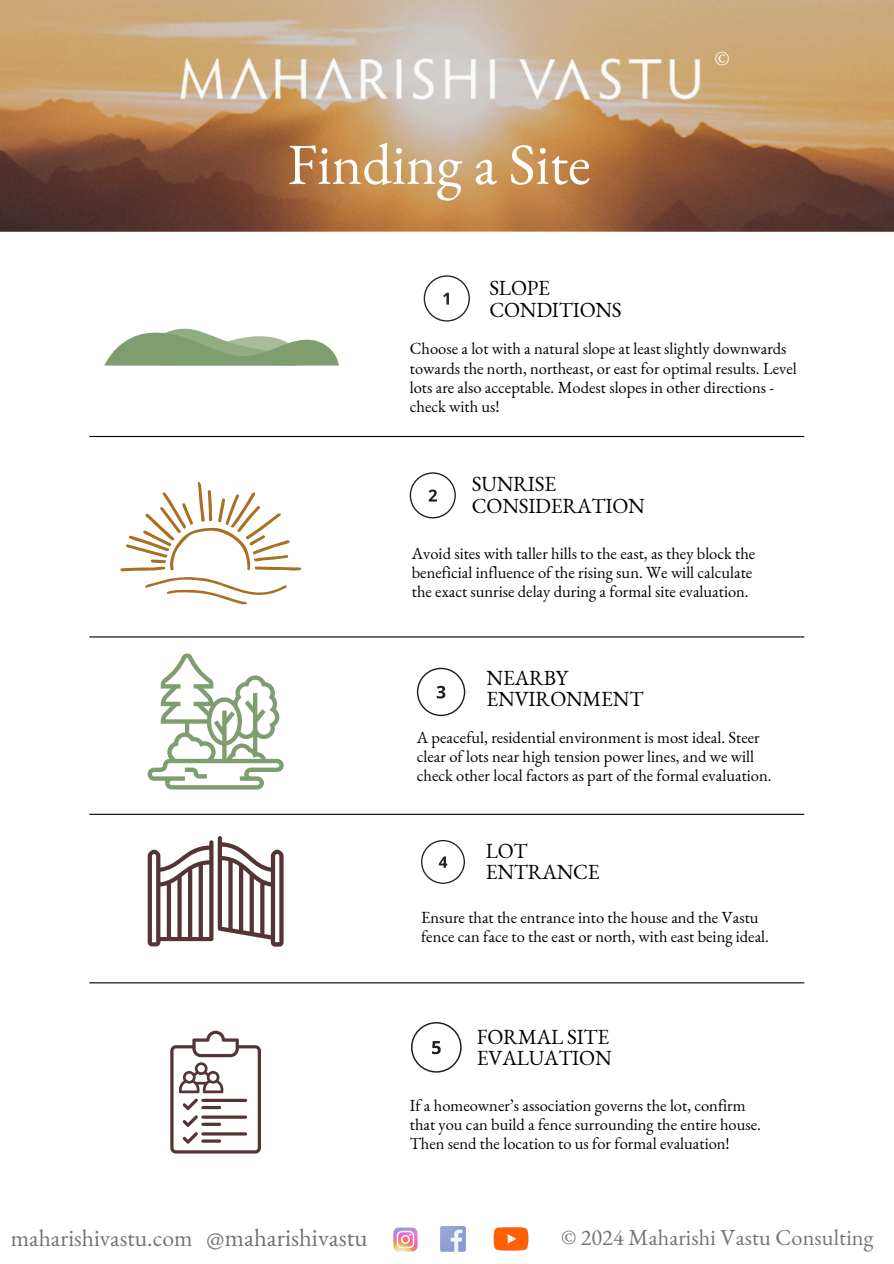
<style>
.page{position:relative;width:894px;height:1264px;background:#fff}
.page>*{position:absolute;margin:0;border:0;box-sizing:border-box;transform-origin:0 0}
.t1{font:58.2px "EB Garamond";color:#fff}
.t2{font:24.75px "EB Garamond";color:#737373}
.t3{font:23.7px "EB Garamond";color:#737373}
.t4{font:22.35px "EB Garamond";letter-spacing:.005em;color:#737373}
.t5{font:22.35px "EB Garamond";color:#fff}
.t6{font:21px/21.3px "EB Garamond";letter-spacing:-.01em;color:#000}
.t7{font:16.5px/19.2px "EB Garamond";color:#000}
</style>
<div class="page">
<hr style="left:89px;top:436px;width:715px;height:1px;background:#000">
<hr style="left:89px;top:636px;width:715px;height:1px;background:#000">
<hr style="left:89px;top:813px;width:715px;height:1px;background:#000">
<hr style="left:89px;top:982px;width:715px;height:1px;background:#000">
<svg style="left:120px;top:482px;width:181px;height:122px"></svg>
<svg style="left:148px;top:836px;width:135px;height:110px"></svg>
<img style="left:0;top:0;width:893px;height:231px">
<svg style="left:104px;top:329px;width:235px;height:37px"></svg>
<svg style="left:170px;top:1030px;width:91px;height:123px"></svg>
<svg style="left:423px;top:275px;width:46px;height:46px"></svg>
<svg style="left:409px;top:472px;width:46px;height:46px"></svg>
<svg style="left:417px;top:667px;width:48px;height:49px"></svg>
<svg style="left:421px;top:840px;width:44px;height:43px"></svg>
<svg style="left:411px;top:1022px;width:50px;height:50px"></svg>
<img style="left:169px;top:40px;width:555px;height:76px">
<img style="left:393px;top:1227px;width:24px;height:24px">
<img style="left:440px;top:1226px;width:26px;height:26px">
<img style="left:493px;top:1227px;width:36px;height:23px">
<svg style="left:147px;top:653px;width:136px;height:136px"></svg>
<p class="t1" style="left:287px;top:125px;width:305px">Finding a Site</p>
<p class="t6" style="left:489px;top:277px;width:134px">SLOPE<br>CONDITIONS</p>
<h3 class="t5" style="left:714px;top:43px;width:16px">©</h3>
<p class="t7" style="left:409px;top:339px;width:388px">Choose a lot with a natural slope at least slightly downwards towards the north, northeast, or east for optimal results. Level lots are also acceptable. Modest slopes in other directions - check with us!</p>
<p class="t6" style="left:471px;top:473px;width:174px">SUNRISE<br>CONSIDERATION</p>
<h3 class="t7" style="left:411px;top:543px;width:345px">Avoid sites with taller hills to the east, as they block the beneficial influence of the rising sun. We will calculate the exact sunrise delay during a formal site evaluation.</h3>
<h3 class="t6" style="left:486px;top:667px;width:158px">NEARBY<br>ENVIRONMENT</h3>
<p class="t7" style="left:417px;top:727px;width:356px">A peaceful, residential environment is most ideal. Steer clear of lots near high tension power lines, and we will check other local factors as part of the formal evaluation.</p>
<p class="t6" style="left:485px;top:839px;width:115px">LOT<br>ENTRANCE</p>
<p class="t7" style="left:421px;top:907px;width:349px">Ensure that the entrance into the house and the Vastu fence can face to the east or north, with east being ideal.</p>
<p class="t6" style="left:477px;top:1025px;width:136px">FORMAL SITE<br>EVALUATION</p>
<p class="t7" style="left:409px;top:1095px;width:352px">If a homeowner’s association governs the lot, confirm that you can build a fence surrounding the entire house.<br>Then send the location to us for formal evaluation!</p>
<p class="t2" style="left:206px;top:1220px;width:163px">@maharishivastu</p>
<p class="t3" style="left:11px;top:1222px;width:183px">maharishivastu.com</p>
<h3 class="t4" style="left:561px;top:1222px;width:314px">© 2024 Maharishi Vastu Consulting</h3>
</div>
